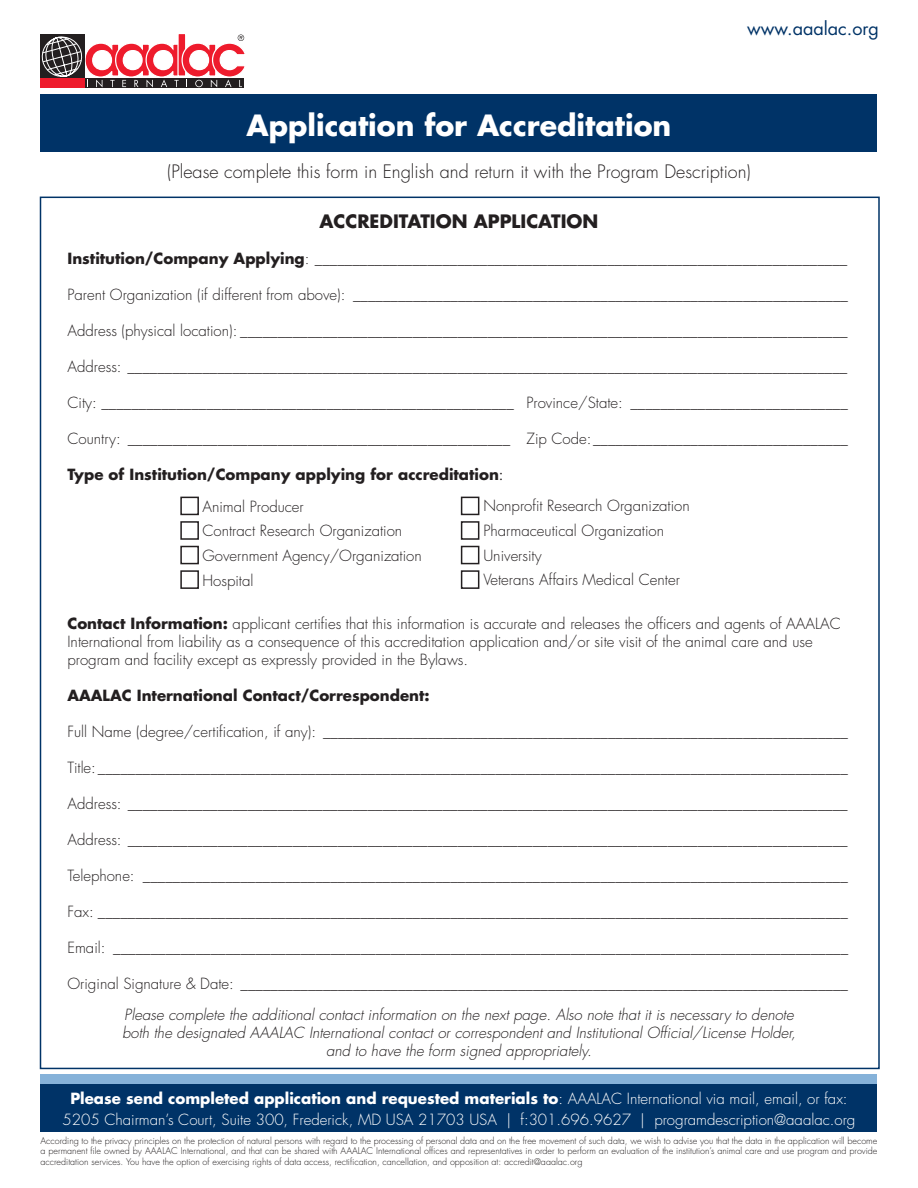
<style>
.page{position:relative;width:918px;height:1188px;background:#fff}
.page>*{position:absolute;margin:0;border:0;box-sizing:border-box;transform-origin:0 0}
.White_HEADER{font:700 28.5px "Futura";color:#fff}
.BODY_Type{font:300 18px "Futura";color:#231f20}
.BODY_Type-2{font:700 18px "Futura";color:#231f20}
.t1{font:18px "Futura";color:#003367}
.BODY_Type-3{font:300 15px/18px "Futura";color:#231f20}
.BODY_Type-4{font:italic 300 15px/18px "Futura";color:#231f20;text-align:center}
.t2{font:300 15px/21px "Futura";color:#fff;text-align:center}
.BODY_Type-5{font:700 15px "Futura";color:#231f20}
.BODY_Type-6{font:300 9px/10.5px "Futura";color:#231f20;text-align:justify}
.s1{font-weight:700}
.s2{font-weight:400}
</style>
<div class="page">
<div style="left:40px;top:1074px;width:838px;height:32px;background:#86b2d9"></div>
<div style="left:40px;top:95px;width:837px;height:57px;background:#003367"></div>
<div style="left:177px;top:33px;width:9px;height:44px;border:1px solid #fff"></div>
<div style="left:40px;top:34px;width:44px;height:45px;background:#231f20"></div>
<div style="left:84px;top:79px;width:160px;height:9px;background:#231f20"></div>
<div style="left:40px;top:79px;width:44px;height:9px;background:#ee1b2c"></div>
<svg style="left:40px;top:35px;width:205px;height:52px"></svg>
<div style="left:40px;top:1084px;width:838px;height:48px;background:#003367"></div>
<div style="left:180px;top:497px;width:19px;height:18px;border:2px solid #231f20"></div>
<div style="left:180px;top:521px;width:19px;height:19px;border:2px solid #231f20"></div>
<div style="left:180px;top:546px;width:19px;height:18px;border:2px solid #231f20"></div>
<div style="left:180px;top:570px;width:19px;height:19px;border:2px solid #231f20"></div>
<div style="left:461px;top:497px;width:18px;height:18px;border:2px solid #231f20"></div>
<div style="left:461px;top:521px;width:18px;height:19px;border:2px solid #231f20"></div>
<div style="left:461px;top:546px;width:18px;height:18px;border:2px solid #231f20"></div>
<div style="left:461px;top:570px;width:18px;height:19px;border:2px solid #231f20"></div>
<p class="White_HEADER" style="left:247px;top:106px;width:426px">Application for Accreditation</p>
<p class="t1" style="left:747px;top:17px;width:133px">www.aaalac.org</p>
<p class="BODY_Type" style="left:167px;top:161px;width:585px">(Please complete this form in English and return it with the Program Description)</p>
<p class="BODY_Type-2" style="left:320px;top:209px;width:280px">ACCREDITATION APPLICATION</p>
<p class="BODY_Type-3" style="left:68px;top:250px;width:781px"><span class="s1">Institution/Company Applying</span>: _______________________________________________________________________</p>
<p class="BODY_Type-3" style="left:68px;top:286px;width:782px">Parent Organization (if different from above): __________________________________________________________________</p>
<p class="BODY_Type-3" style="left:68px;top:322px;width:782px">Address (physical location): _________________________________________________________________________________</p>
<p class="BODY_Type-3" style="left:68px;top:358px;width:781px">Address: ________________________________________________________________________________________________</p>
<p class="BODY_Type-3" style="left:68px;top:394px;width:782px">City: _______________________________________________________ Province/State: _____________________________</p>
<p class="BODY_Type-3" style="left:68px;top:430px;width:782px">Country: ___________________________________________________ Zip Code:__________________________________</p>
<p class="BODY_Type-5" style="left:68px;top:465px;width:438px">Type of Institution/Company applying for accreditation<span class="s2">:</span></p>
<p class="BODY_Type-3" style="left:202px;top:498px;width:103px">Animal Producer</p>
<p class="BODY_Type-3" style="left:202px;top:522px;width:201px">Contract Research Organization</p>
<p class="BODY_Type-3" style="left:202px;top:547px;width:221px">Government Agency/Organization</p>
<p class="BODY_Type-3" style="left:202px;top:572px;width:52px">Hospital</p>
<p class="BODY_Type-3" style="left:68px;top:615px;width:775px"><span class="s1">Contact Information:</span> applicant certifies that this information is accurate and releases the officers and agents of AAALAC<br>International from liability as a consequence of this accreditation application and/or site visit of the animal care and use program and facility except as expressly provided in the Bylaws.</p>
<p class="BODY_Type-5" style="left:68px;top:685px;width:364px">AAALAC International Contact/Correspondent:</p>
<p class="BODY_Type-3" style="left:68px;top:723px;width:782px">Full Name (degree/certification, if any): ______________________________________________________________________</p>
<p class="BODY_Type-3" style="left:68px;top:759px;width:782px">Title: ____________________________________________________________________________________________________</p>
<p class="BODY_Type-3" style="left:68px;top:795px;width:782px">Address: ________________________________________________________________________________________________</p>
<p class="BODY_Type-3" style="left:68px;top:831px;width:782px">Address: ________________________________________________________________________________________________</p>
<p class="BODY_Type-3" style="left:68px;top:867px;width:782px">Telephone: ______________________________________________________________________________________________</p>
<p class="BODY_Type-3" style="left:68px;top:903px;width:782px">Fax: ____________________________________________________________________________________________________</p>
<p class="BODY_Type-3" style="left:68px;top:939px;width:782px">Email: __________________________________________________________________________________________________</p>
<p class="BODY_Type-3" style="left:68px;top:975px;width:782px">Original Signature &amp; Date: _________________________________________________________________________________</p>
<p class="BODY_Type-4" style="left:122px;top:1006px;width:675px">Please complete the additional contact information on the next page. Also note that it is necessary to denote both the designated AAALAC International contact or correspondent and Institutional Official/License Holder, and to have the form signed appropriately.</p>
<p class="BODY_Type-3" style="left:483px;top:497px;width:208px">Nonprofit Research Organization</p>
<p class="BODY_Type-3" style="left:483px;top:522px;width:182px">Pharmaceutical Organization</p>
<p class="BODY_Type-3" style="left:483px;top:547px;width:60px">University</p>
<p class="BODY_Type-3" style="left:483px;top:571px;width:198px">Veterans Affairs Medical Center</p>
<p class="t2" style="left:63px;top:1088px;width:794px"><span class="s1">Please send completed application and requested materials to</span>: AAALAC International via mail, email, or fax:<br>5205 Chairman’s Court, Suite 300, Frederick, MD USA 21703 USA | f:301.696.9627 | programdescription@aaalac.org</p>
<p class="BODY_Type-6" style="left:40px;top:1136px;width:839px">According to the privacy principles on the protection of natural persons with regard to the processing of personal data and on the free movement of such data, we wish to advise you that the data in the application will become a permanent file owned by AAALAC International, and that can be shared with AAALAC International offices and representatives in order to perform an evaluation of the institution’s animal care and use program and provide accreditation services. You have the option of exercising rights of data access, rectification, cancellation, and opposition at: accredit@aaalac.org</p>
</div>
